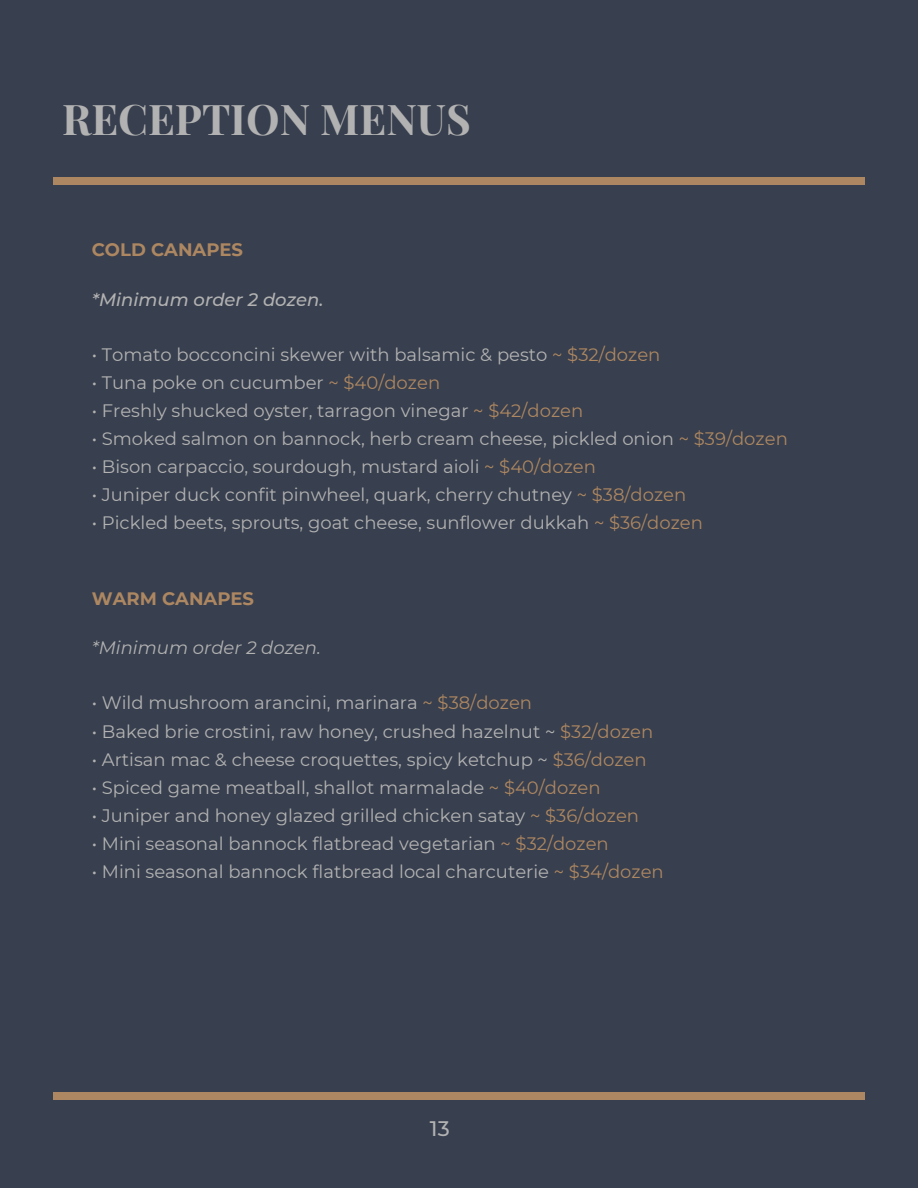
<style>
.page{position:relative;width:918px;height:1188px;background:#383f4e}
.page>*{position:absolute;margin:0;border:0;box-sizing:border-box;transform-origin:0 0}
.t1{font:700 42.3px "Playfair Display";color:#b2b2b2}
.t2{font:500 21px "Montserrat";color:#b2b2b2}
.t3{font:18px "Montserrat";color:#b2b2b2}
.t4{font:700 18px "Montserrat";color:#ad8761}
.t5{font:italic 500 18px "Montserrat";color:#b2b2b2}
.t6{font:italic 18px "Montserrat";color:#b2b2b2}
.s1{color:#ad8761}
</style>
<div class="page">
<div style="left:54px;top:178px;width:811px;height:7px;background:#ad8761"></div>
<div style="left:54px;top:1093px;width:811px;height:7px;background:#ad8761"></div>
<p class="t1" style="left:62px;top:89px;width:410px">RECEPTION MENUS</p>
<p class="t4" style="left:92px;top:239px;width:153px">COLD CANAPES</p>
<p class="t5" style="left:92px;top:288px;width:233px">*Minimum order 2 dozen.</p>
<p class="t3" style="left:92px;top:343px;width:570px">• Tomato bocconcini skewer with balsamic &amp; pesto <span class="s1">~ $32/dozen</span></p>
<p class="t3" style="left:92px;top:371px;width:350px">• Tuna poke on cucumber <span class="s1">~ $40/dozen</span></p>
<p class="t3" style="left:92px;top:400px;width:493px">• Freshly shucked oyster, tarragon vinegar <span class="s1">~ $42/dozen</span></p>
<p class="t3" style="left:92px;top:428px;width:698px">• Smoked salmon on bannock, herb cream cheese, pickled onion <span class="s1">~ $39/dozen</span></p>
<p class="t3" style="left:92px;top:456px;width:506px">• Bison carpaccio, sourdough, mustard aioli <span class="s1">~ $40/dozen</span></p>
<p class="t3" style="left:92px;top:484px;width:596px">• Juniper duck confit pinwheel, quark, cherry chutney <span class="s1">~ $38/dozen</span></p>
<p class="t3" style="left:92px;top:512px;width:613px">• Pickled beets, sprouts, goat cheese, sunflower dukkah <span class="s1">~ $36/dozen</span></p>
<p class="t4" style="left:92px;top:587px;width:164px">WARM CANAPES</p>
<p class="t6" style="left:92px;top:637px;width:231px">*Minimum order 2 dozen.</p>
<p class="t3" style="left:92px;top:692px;width:442px">• Wild mushroom arancini, marinara <span class="s1">~ $38/dozen</span></p>
<p class="t3" style="left:92px;top:720px;width:563px">• Baked brie crostini, raw honey, crushed hazelnut ~ <span class="s1">$32/dozen</span></p>
<p class="t3" style="left:92px;top:748px;width:556px">• Artisan mac &amp; cheese croquettes, spicy ketchup ~ <span class="s1">$36/dozen</span></p>
<p class="t3" style="left:92px;top:776px;width:510px">• Spiced game meatball, shallot marmalade <span class="s1">~ $40/dozen</span></p>
<p class="t3" style="left:92px;top:805px;width:549px">• Juniper and honey glazed grilled chicken satay <span class="s1">~ $36/dozen</span></p>
<p class="t3" style="left:92px;top:833px;width:519px">• Mini seasonal bannock flatbread vegetarian <span class="s1">~ $32/dozen</span></p>
<p class="t3" style="left:92px;top:861px;width:574px">• Mini seasonal bannock flatbread local charcuterie <span class="s1">~ $34/dozen</span></p>
<p class="t2" style="left:430px;top:1115px;width:21px">13</p>
</div>
